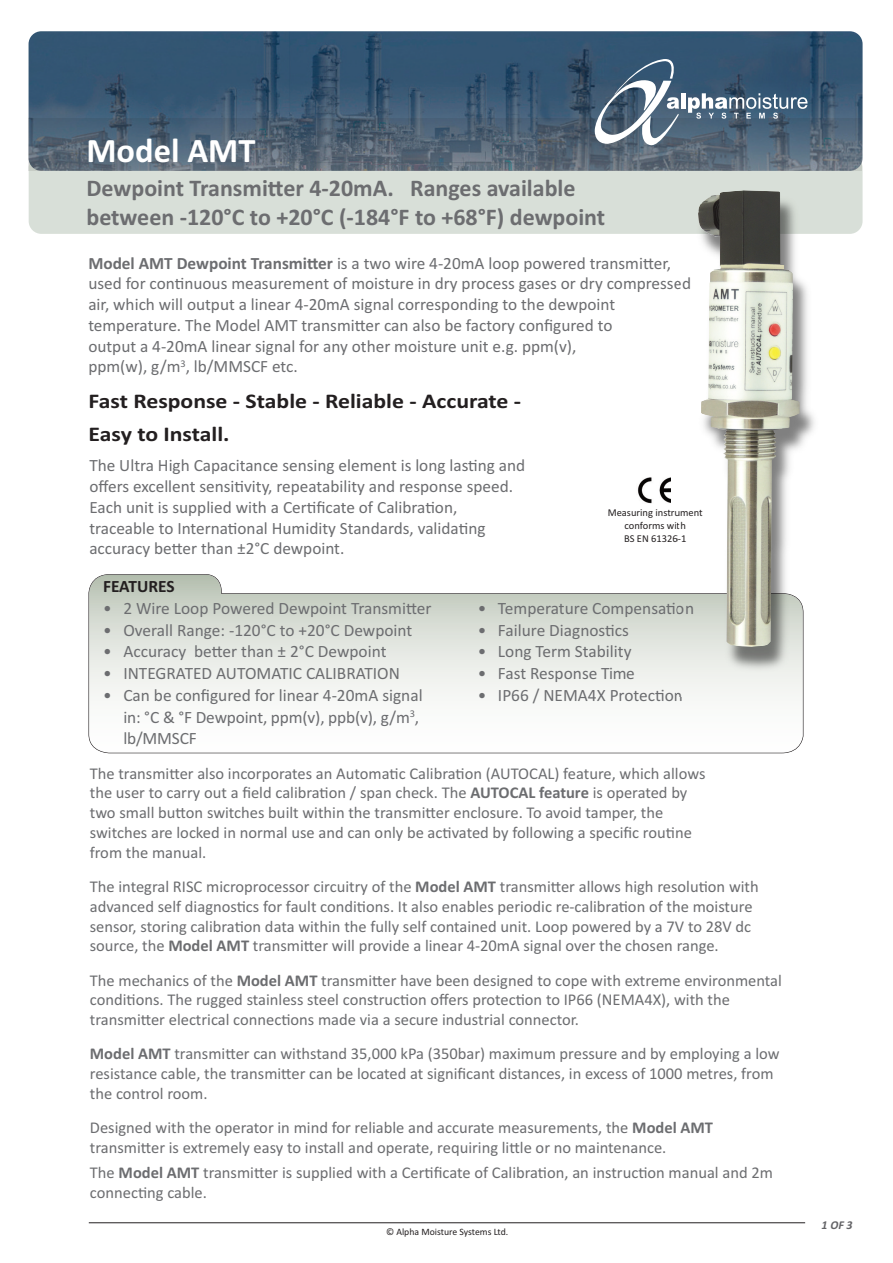
<style>
.page{position:relative;width:893px;height:1263px;background:#fff}
.page>*{position:absolute;margin:0;border:0;box-sizing:border-box;transform-origin:0 0}
.t1{font:700 34.5px "Calibri";color:#fff}
.t2{font:700 24px/28.8px "Calibri";color:#6c6d70}
.t3{font:700 21px/33px "Calibri";color:#231f20;scale:1.13 1}
.t4{font:17.4px/21.8px "Calibri";color:#6c6d70}
.t5{font:700 17.4px "Calibri";color:#231f20}
.t6{font:17.25px/20.7px "Calibri";color:#6c6d70}
.t7{font:16.5px/19.8px "Calibri";color:#6c6d70}
.t8{font:italic 700 12px "Calibri";color:#636366}
.t9{font:10.5px/12.6px "Calibri";color:#231f20;text-align:center}
.t10{font:9.75px "Calibri";color:#231f20}
.s1{font-weight:700}
</style>
<div class="page">
<img style="left:637px;top:477px;width:33px;height:26px">
<svg style="left:88px;top:574px;width:715px;height:179px"></svg>
<div style="left:29px;top:155px;width:834px;height:79px;background:#d8dfd8;border-radius:13px"></div>
<img style="left:29px;top:31px;width:834px;height:140px;border-radius:13px">
<div style="left:29px;top:118px;width:833px;height:53px;background:#231f20;opacity:.1"></div>
<hr style="left:89px;top:1222px;width:716px;height:1px;background:#231f20">
<img style="left:678px;top:281px;width:137px;height:415px">
<img style="left:698px;top:190px;width:102px;height:458px">
<hr style="left:681px;top:93px;width:4px;height:16px;background:#fff">
<svg style="left:688px;top:93px;width:119px;height:26px;background:#708699"></svg>
<svg style="left:595px;top:59px;width:84px;height:86px"></svg>
<h1 class="t1" style="left:86px;top:130px;width:170px">Model AMT</h1>
<h2 class="t2" style="left:86px;top:173px;width:520px">Dewpoint Transmitter 4-20mA. Ranges available between -120°C to +20°C (-184°F to +68°F) dewpoint</h2>
<p class="t6" style="left:88px;top:252px;width:604px"><span class="s1">Model AMT Dewpoint Transmitter</span> is a two wire 4-20mA loop powered transmitter, used for continuous measurement of moisture in dry process gases or dry compressed air, which will output a linear 4-20mA signal corresponding to the dewpoint temperature. The Model AMT transmitter can also be factory configured to<br>output a 4-20mA linear signal for any other moisture unit e.g. ppm(v),<br>ppm(w), g/m<sup>3</sup>, lb/MMSCF etc.</p>
<p class="t3" style="left:89px;top:384px;width:384px">Fast Response - Stable - Reliable - Accurate -<br>Easy to Install.</p>
<p class="t6" style="left:89px;top:455px;width:437px">The Ultra High Capacitance sensing element is long lasting and offers excellent sensitivity, repeatability and response speed.<br>Each unit is supplied with a Certificate of Calibration, traceable to International Humidity Standards, validating accuracy better than ±2°C dewpoint.</p>
<p class="t9" style="left:608px;top:506px;width:96px">Measuring instrument conforms with<br>BS EN 61326-1</p>
<p class="t5" style="left:103px;top:576px;width:73px">FEATURES</p>
<p class="t4" style="left:103px;top:597px;width:330px">• 2 Wire Loop Powered Dewpoint Transmitter</p>
<p class="t4" style="left:103px;top:619px;width:311px">• Overall Range: -120°C to +20°C Dewpoint</p>
<p class="t4" style="left:103px;top:640px;width:285px">• Accuracy better than ± 2°C Dewpoint</p>
<p class="t4" style="left:103px;top:662px;width:298px">• INTEGRATED AUTOMATIC CALIBRATION</p>
<p class="t4" style="left:123px;top:684px;width:301px;text-indent:-20px">• Can be configured for linear 4-20mA signal in: °C &amp; °F Dewpoint, ppm(v), ppb(v), g/m<sup>3</sup>, lb/MMSCF</p>
<p class="t4" style="left:478px;top:597px;width:218px">• Temperature Compensation</p>
<p class="t4" style="left:478px;top:619px;width:153px">• Failure Diagnostics</p>
<p class="t4" style="left:478px;top:640px;width:155px">• Long Term Stability</p>
<p class="t4" style="left:478px;top:662px;width:159px">• Fast Response Time</p>
<p class="t4" style="left:478px;top:684px;width:207px">• IP66 / NEMA4X Protection</p>
<p class="t7" style="left:90px;top:763px;width:617px">The transmitter also incorporates an Automatic Calibration (AUTOCAL) feature, which allows the user to carry out a field calibration / span check. The <span class="s1">AUTOCAL feature</span> is operated by two small button switches built within the transmitter enclosure. To avoid tamper, the switches are locked in normal use and can only be activated by following a specific routine from the manual.</p>
<p class="t7" style="left:90px;top:876px;width:670px">The integral RISC microprocessor circuitry of the <span class="s1">Model AMT</span> transmitter allows high resolution with advanced self diagnostics for fault conditions. It also enables periodic re-calibration of the moisture sensor, storing calibration data within the fully self contained unit. Loop powered by a 7V to 28V dc source, the <span class="s1">Model AMT</span> transmitter will provide a linear 4-20mA signal over the chosen range.</p>
<p class="t7" style="left:90px;top:970px;width:694px">The mechanics of the <span class="s1">Model AMT</span> transmitter have been designed to cope with extreme environmental conditions. The rugged stainless steel construction offers protection to IP66 (NEMA4X), with the transmitter electrical connections made via a secure industrial connector.</p>
<p class="t7" style="left:90px;top:1044px;width:691px"><span class="s1">Model AMT</span> transmitter can withstand 35,000 kPa (350bar) maximum pressure and by employing a low resistance cable, the transmitter can be located at significant distances, in excess of 1000 metres, from the control room.</p>
<p class="t7" style="left:90px;top:1118px;width:625px">Designed with the operator in mind for reliable and accurate measurements, the <span class="s1">Model AMT </span>transmitter is extremely easy to install and operate, requiring little or no maintenance.</p>
<p class="t7" style="left:90px;top:1163px;width:685px">The <span class="s1">Model AMT</span> transmitter is supplied with a Certificate of Calibration, an instruction manual and 2m connecting cable.</p>
<p class="t10" style="left:386px;top:1225px;width:124px">© Alpha Moisture Systems Ltd.</p>
<p class="t8" style="left:822px;top:1218px;width:33px">1OF3</p>
</div>
